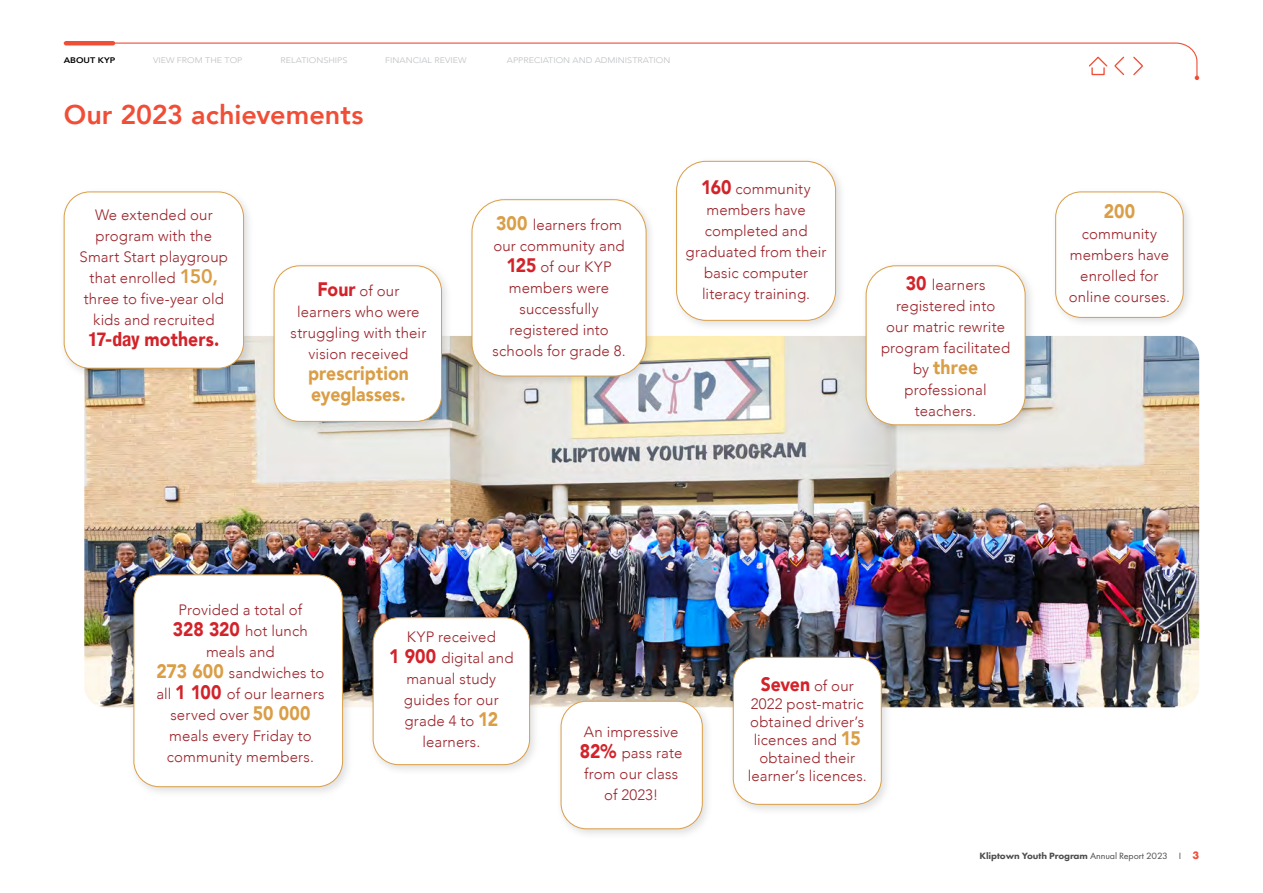
<style>
.page{position:relative;width:1263px;height:893px;background:#fff}
.page>*{position:absolute;margin:0;border:0;box-sizing:border-box;transform-origin:0 0}
.t1{font:800 27px "Avenir";color:#f04e36}
.t2{font:900 19.5px/21px "Avenir";color:#da9e47;scale:.9 1}
.t3{font:900 19.5px "Avenir";letter-spacing:.005em;color:#d2232a;scale:.9 1}
.t4{font:300 15px/21px "Avenir";letter-spacing:.01em;color:#9b232a;text-align:center}
.t5{font:800 9.45px "Futura PT";letter-spacing:-.01em;color:#4d4d4f;scale:1.06 1}
.t6{font:300 8.1px "Avenir";color:#bcbec0;scale:1.11 1}
.t7{font:800 8.1px "Avenir";color:#000;scale:1.11 1}
.s1{font-weight:800;font-size:19.5px;color:#da9e47}
.s2{font-family:"Helvetica Neue";font-weight:700;font-stretch:condensed}
.s3{font-weight:900;font-size:19.5px;color:#d2232a}
.s4{font-weight:900;font-size:19.5px;color:#da9e47}
.s5{font-weight:300;font-size:15px;color:#9b232a}
.s6{font-weight:400}
.s7{font-weight:700;font-size:11.25px;color:#f04e36}
</style>
<div class="page">
<img style="left:84px;top:336px;width:1115px;height:371px">
<div style="left:671px;top:156px;width:176px;height:176px;background:#000;opacity:.13"></div>
<div style="left:676px;top:161px;width:159px;height:159px;background:#fff;border-radius:30px"></div>
<div style="left:676px;top:161px;width:160px;height:160px;border:1px solid #da9e47;border-radius:30px"></div>
<div style="left:367px;top:612px;width:174px;height:164px;background:#000;opacity:.13"></div>
<div style="left:373px;top:618px;width:157px;height:147px;background:#fff;border-radius:26px"></div>
<div style="left:373px;top:617px;width:157px;height:148px;border:1px solid #da9e47;border-radius:26px"></div>
<div style="left:555px;top:696px;width:159px;height:145px;background:#000;opacity:.13"></div>
<div style="left:561px;top:701px;width:141px;height:128px;background:#fff;border-radius:26px"></div>
<div style="left:561px;top:701px;width:142px;height:128px;border:1px solid #da9e47;border-radius:26px"></div>
<div style="left:58px;top:187px;width:197px;height:193px;background:#000;opacity:.13"></div>
<div style="left:64px;top:192px;width:180px;height:176px;background:#fff;border-radius:26px"></div>
<div style="left:64px;top:192px;width:180px;height:177px;border:1px solid #da9e47;border-radius:26px"></div>
<div style="left:727px;top:652px;width:166px;height:164px;background:#000;opacity:.13"></div>
<div style="left:733px;top:657px;width:148px;height:147px;background:#fff;border-radius:26px"></div>
<div style="left:733px;top:657px;width:149px;height:148px;border:1px solid #da9e47;border-radius:26px"></div>
<div style="left:467px;top:195px;width:189px;height:191px;background:#000;opacity:.13"></div>
<div style="left:472px;top:200px;width:174px;height:176px;background:#fff;border-radius:33px"></div>
<div style="left:472px;top:199px;width:174px;height:177px;border:1px solid #da9e47;border-radius:33px"></div>
<div style="left:128px;top:569px;width:226px;height:229px;background:#000;opacity:.13"></div>
<div style="left:134px;top:575px;width:209px;height:212px;background:#fff;border-radius:26px"></div>
<div style="left:134px;top:574px;width:209px;height:213px;border:1px solid #da9e47;border-radius:26px"></div>
<div style="left:268px;top:260px;width:185px;height:173px;background:#000;opacity:.13"></div>
<div style="left:274px;top:266px;width:167px;height:155px;background:#fff;border-radius:26px"></div>
<div style="left:274px;top:265px;width:168px;height:157px;border:1px solid #da9e47;border-radius:26px"></div>
<div style="left:860px;top:260px;width:177px;height:177px;background:#000;opacity:.13"></div>
<div style="left:866px;top:266px;width:159px;height:159px;background:#fff;border-radius:30px"></div>
<div style="left:866px;top:265px;width:159px;height:160px;border:1px solid #da9e47;border-radius:30px"></div>
<div style="left:1050px;top:187px;width:145px;height:142px;background:#000;opacity:.13"></div>
<div style="left:1056px;top:192px;width:127px;height:125px;background:#fff;border-radius:26px"></div>
<div style="left:1055px;top:192px;width:128px;height:126px;border:1px solid #da9e47;border-radius:26px"></div>
<svg style="left:63px;top:41px;width:1136px;height:39px"></svg>
<p class="t7" style="left:64px;top:54px;width:48px">ABOUT KYP</p>
<p class="t6" style="left:153px;top:55px;width:82px">VIEW FROM THE TOP</p>
<p class="t6" style="left:281px;top:55px;width:62px">RELATIONSHIPS</p>
<p class="t6" style="left:385px;top:55px;width:75px">FINANCIAL REVIEW</p>
<p class="t6" style="left:507px;top:55px;width:149px">APPRECIATION AND ADMINISTRATION</p>
<h1 class="t1" style="left:64px;top:94px;width:301px">Our 2023 achievements</h1>
<p class="t4" style="left:80px;top:204px;width:150px">We extended our program with the<br>Smart Start playgroup that enrolled <span class="s1">150, </span>three to five-year old kids and recruited</p>
<h2 class="t3" style="left:88px;top:323px;width:147px"><span class="s2">17-day</span> mothers.</h2>
<p class="t4" style="left:291px;top:280px;width:137px"><span class="s3">Four</span> of our learners who were struggling with their vision received</p>
<h2 class="t2" style="left:308px;top:362px;width:114px">prescription eyeglasses.</h2>
<p class="t4" style="left:492px;top:214px;width:135px"><span class="s4">300</span> learners from our community and<br><span class="s3">125</span> of our KYP members were successfully registered into schools for grade 8.</p>
<p class="t4" style="left:686px;top:178px;width:142px"><span class="s3">160</span> community members have completed and graduated from their basic computer literacy training.</p>
<p class="t4" style="left:881px;top:274px;width:131px"><span class="s3">30</span> learners registered into<br>our matric rewrite program facilitated</p>
<h2 class="t2" style="left:913px;top:356px;width:74px"><span class="s5">by</span> three</h2>
<p class="t4" style="left:905px;top:379px;width:84px">professional teachers.</p>
<h2 class="t2" style="left:1104px;top:200px;width:36px">200</h2>
<p class="t4" style="left:1069px;top:223px;width:103px">community members have enrolled for online courses.</p>
<p class="t4" style="left:156px;top:599px;width:170px">Provided a total of<br><span class="s3">328 320</span> hot lunch meals and<br><span class="s4">273 600</span> sandwiches to all <span class="s3">1 100</span> of our learners served over <span class="s4">50 000 </span>meals every Friday to community members.</p>
<p class="t4" style="left:389px;top:626px;width:126px">KYP received<br><span class="s3">1 900</span> digital and manual study guides for our grade 4 to <span class="s4">12 </span>learners.</p>
<p class="t4" style="left:580px;top:721px;width:104px">An impressive<br><span class="s3">82%</span> pass rate from our class of 2023!</p>
<h2 class="t3" style="left:761px;top:667px;width:105px">Seven <span class="s5">of our</span></h2>
<p class="t4" style="left:748px;top:694px;width:121px;line-height:18px">2022 post-matric obtained driver’s licences and <span class="s4">15 </span>obtained their learner’s licences.</p>
<p class="t5" style="left:979px;top:850px;width:209px">Kliptown Youth Program <span class="s6">Annual Report 2023 I</span> <span class="s7">3</span></p>
</div>
